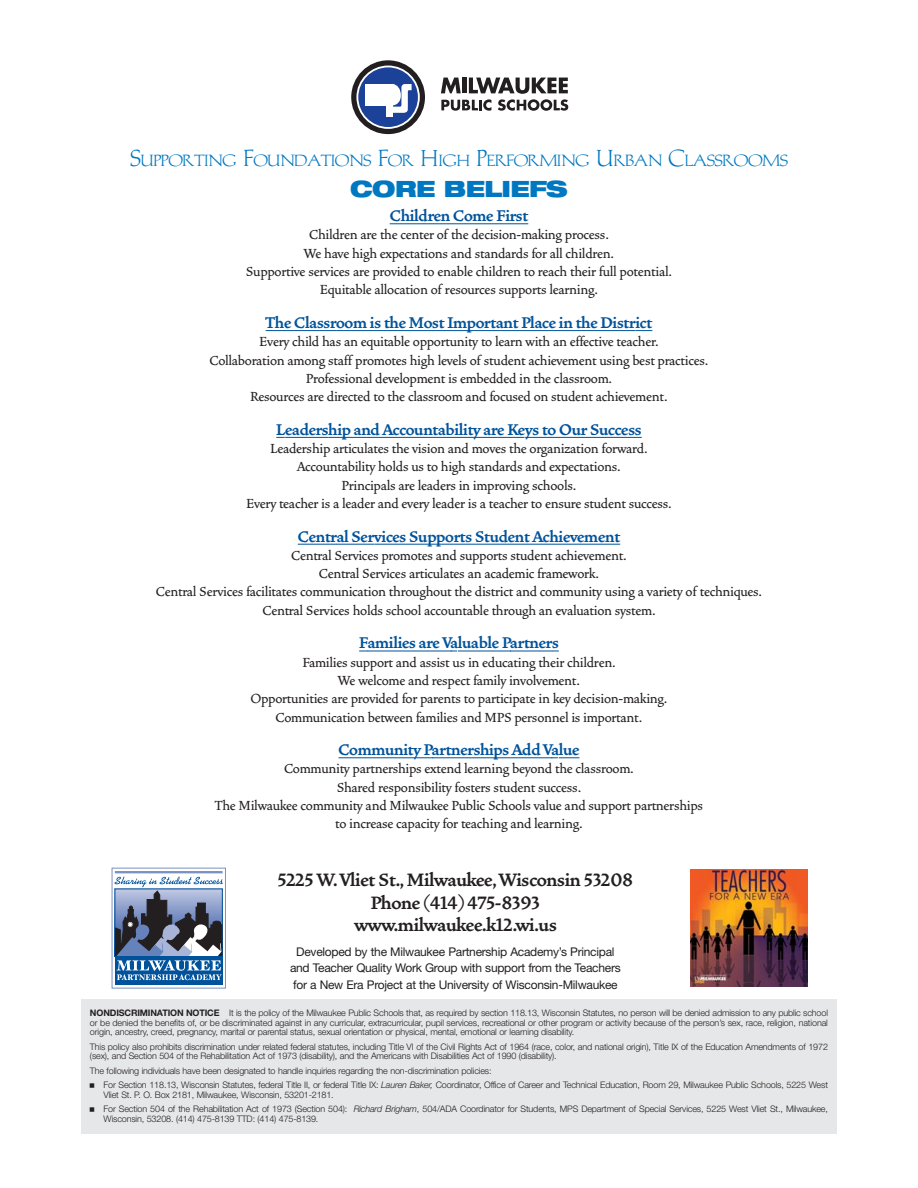
<style>
.page{position:relative;width:918px;height:1188px;background:#fff}
.page>*{position:absolute;margin:0;border:0;box-sizing:border-box;transform-origin:0 0}
.t1{font:24px "Michelangelo";letter-spacing:-.02em;color:#0078c1}
.t2{font:700 22.5px "Vendetta";letter-spacing:-.015em;color:#231f20}
.t3{font:22.5px "Vendetta Bold Lining Figs";letter-spacing:-.015em;color:#231f20}
.t4{font:900 expanded 22.5px "Helvetica Neue";letter-spacing:-.03em;color:#0078c1}
.t5{font:700 19.5px "Vendetta";letter-spacing:-.015em;color:#00539b}
.t6{font:500 16.5px/18.3px "Vendetta";letter-spacing:-.015em;color:#231f20;text-align:center}
.t7{font:12px/16.5px "Helvetica Neue";letter-spacing:-.02em;color:#231f20;text-align:center}
.t8{font:300 9px/9.8px "Helvetica Neue";letter-spacing:-.015em;color:#231f20}
.s1{font-family:"Vendetta Bold Lining Figs";font-weight:400}
.s2{font-family:"Vendetta";font-weight:700}
.s3{font-weight:700}
.s4{font-style:italic}
</style>
<div class="page">
<svg style="left:690px;top:869px;width:118px;height:118px"></svg>
<img style="left:691px;top:870px;width:117px;height:116px">
<svg style="left:112px;top:868px;width:114px;height:120px"></svg>
<svg style="left:115px;top:877px;width:108px;height:112px;background:#6d84a2"></svg>
<hr style="left:115px;top:871px;width:108px;height:2px;background:#7a91c3">
<div style="left:351px;top:60px;width:74px;height:74px;background:#231f20;border-radius:50%"></div>
<svg style="left:356px;top:66px;width:64px;height:63px"></svg>
<svg style="left:441px;top:78px;width:127px;height:33px"></svg>
<hr style="left:390px;top:224px;width:44px;height:1px;background:#00539b">
<hr style="left:434px;top:224px;width:30px;height:1px;background:#00539b">
<hr style="left:464px;top:224px;width:52px;height:1px;background:#00539b">
<svg style="left:516px;top:224px;width:12px;height:1px"></svg>
<hr style="left:266px;top:330px;width:70px;height:1px;background:#00539b">
<hr style="left:336px;top:330px;width:299px;height:1px;background:#00539b">
<svg style="left:636px;top:330px;width:16px;height:1px"></svg>
<hr style="left:285px;top:437px;width:37px;height:1px;background:#00539b">
<hr style="left:328px;top:437px;width:78px;height:1px;background:#00539b">
<hr style="left:406px;top:437px;width:91px;height:1px;background:#00539b">
<svg style="left:497px;top:437px;width:28px;height:1px"></svg>
<hr style="left:525px;top:437px;width:117px;height:1px;background:#00539b">
<hr style="left:298px;top:544px;width:39px;height:1px;background:#00539b">
<hr style="left:344px;top:544px;width:30px;height:1px;background:#00539b">
<hr style="left:374px;top:544px;width:203px;height:1px;background:#00539b">
<hr style="left:577px;top:544px;width:43px;height:1px;background:#00539b">
<hr style="left:368px;top:651px;width:65px;height:1px;background:#00539b">
<svg style="left:433px;top:651px;width:24px;height:1px"></svg>
<hr style="left:458px;top:651px;width:53px;height:1px;background:#00539b">
<hr style="left:510px;top:651px;width:42px;height:1px;background:#00539b">
<hr style="left:349px;top:758px;width:84px;height:1px;background:#00539b">
<hr style="left:432px;top:758px;width:42px;height:1px;background:#00539b">
<hr style="left:480px;top:758px;width:72px;height:1px;background:#00539b">
<svg style="left:551px;top:758px;width:28px;height:1px"></svg>
<div style="left:81px;top:999px;width:756px;height:135px;background:#e6e7e8"></div>
<h1 class="t1" style="left:130px;top:144px;width:660px">Supporting Foundations For High Performing Urban Classrooms</h1>
<h2 class="t4" style="left:350px;top:181px;width:219px">CORE BELIEFS</h2>
<p class="t5" style="left:390px;top:207px;width:140px">Children Come First</p>
<p class="t6" style="left:246px;top:226px;width:428px">Children are the center of the decision-making process.<br>We have high expectations and standards for all children.<br>Supportive services are provided to enable children to reach their full potential.<br>Equitable allocation of resources supports learning.</p>
<p class="t5" style="left:266px;top:314px;width:388px">The Classroom is the Most Important Place in the District</p>
<p class="t6" style="left:210px;top:333px;width:500px">Every child has an equitable opportunity to learn with an effective teacher.<br>Collaboration among staff promotes high levels of student achievement using best practices.<br>Professional development is embedded in the classroom.<br>Resources are directed to the classroom and focused on student achievement.</p>
<p class="t5" style="left:276px;top:421px;width:367px">Leadership and Accountability are Keys to Our Success</p>
<p class="t6" style="left:246px;top:440px;width:427px">Leadership articulates the vision and moves the organization forward.<br>Accountability holds us to high standards and expectations.<br>Principals are leaders in improving schools.<br>Every teacher is a leader and every leader is a teacher to ensure student success.</p>
<p class="t5" style="left:298px;top:527px;width:324px">Central Services Supports Student Achievement</p>
<p class="t6" style="left:156px;top:547px;width:608px">Central Services promotes and supports student achievement.<br>Central Services articulates an academic framework.<br>Central Services facilitates communication throughout the district and community using a variety of techniques.<br>Central Services holds school accountable through an evaluation system.</p>
<p class="t5" style="left:359px;top:634px;width:201px">Families are Valuable Partners</p>
<p class="t6" style="left:250px;top:653px;width:419px">Families support and assist us in educating their children.<br>We welcome and respect family involvement.<br>Opportunities are provided for parents to participate in key decision-making.<br>Communication between families and MPS personnel is important.</p>
<p class="t5" style="left:339px;top:741px;width:242px">Community Partnerships Add Value</p>
<p class="t6" style="left:215px;top:760px;width:490px">Community partnerships extend learning beyond the classroom.<br>Shared responsibility fosters student success.<br>The Milwaukee community and Milwaukee Public Schools value and support partnerships to increase capacity for teaching and learning.</p>
<h2 class="t2" style="left:278px;top:870px;width:357px"><span class="s1">5225</span> W. Vliet St., Milwaukee, Wisconsin <span class="s1">53208</span></h2>
<h2 class="t3" style="left:371px;top:892px;width:171px"><span class="s2">Phone (</span>414<span class="s2">)</span> 475<span class="s2">-</span>8393</h2>
<h2 class="t2" style="left:354px;top:915px;width:204px">www.milwaukee.k<span class="s1">12</span>.wi.us</h2>
<p class="t7" style="left:290px;top:945px;width:332px">Developed by the Milwaukee Partnership Academy’s Principal and Teacher Quality Work Group with support from the Teachers for a New Era Project at the University of Wisconsin-Milwaukee</p>
<p class="t8" style="left:90px;top:1009px;width:740px;text-align:justify"><span class="s3">NONDISCRIMINATION NOTICE</span> It is the policy of the Milwaukee Public Schools that, as required by section 118.13, Wisconsin Statutes, no person will be denied admission to any public school or be denied the benefits of, or be discriminated against in any curricular, extracurricular, pupil services, recreational or other program or activity because of the person’s sex, race, religion, national origin, ancestry, creed, pregnancy, marital or parental status, sexual orientation or physical, mental, emotional or learning disability.</p>
<p class="t8" style="left:90px;top:1042px;width:740px">This policy also prohibits discrimination under related federal statutes, including Title VI of the Civil Rights Act of 1964 (race, color, and national origin), Title IX of the Education Amendments of 1972 (sex), and Section 504 of the Rehabilitation Act of 1973 (disability), and the Americans with Disabilities Act of 1990 (disability).</p>
<p class="t8" style="left:90px;top:1066px;width:403px">The following individuals have been designated to handle inquiries regarding the non-discrimination policies:</p>
<p class="t8" style="left:103px;top:1081px;width:726px;text-indent:-14px">■ For Section 118.13, Wisconsin Statutes, federal Title II, or federal Title IX: <span class="s4">Lauren Baker,</span> Coordinator, Office of Career and Technical Education, Room 29, Milwaukee Public Schools, 5225 West<br>Vliet St. P. O. Box 2181, Milwaukee, Wisconsin, 53201-2181.</p>
<p class="t8" style="left:103px;top:1105px;width:726px;text-indent:-14px">■ For Section 504 of the Rehabilitation Act of 1973 (Section 504): <span class="s4">Richard Brigham</span>, 504/ADA Coordinator for Students, MPS Department of Special Services, 5225 West Vliet St., Milwaukee,<br>Wisconsin, 53208. (414) 475-8139 TTD: (414) 475-8139.</p>
</div>
